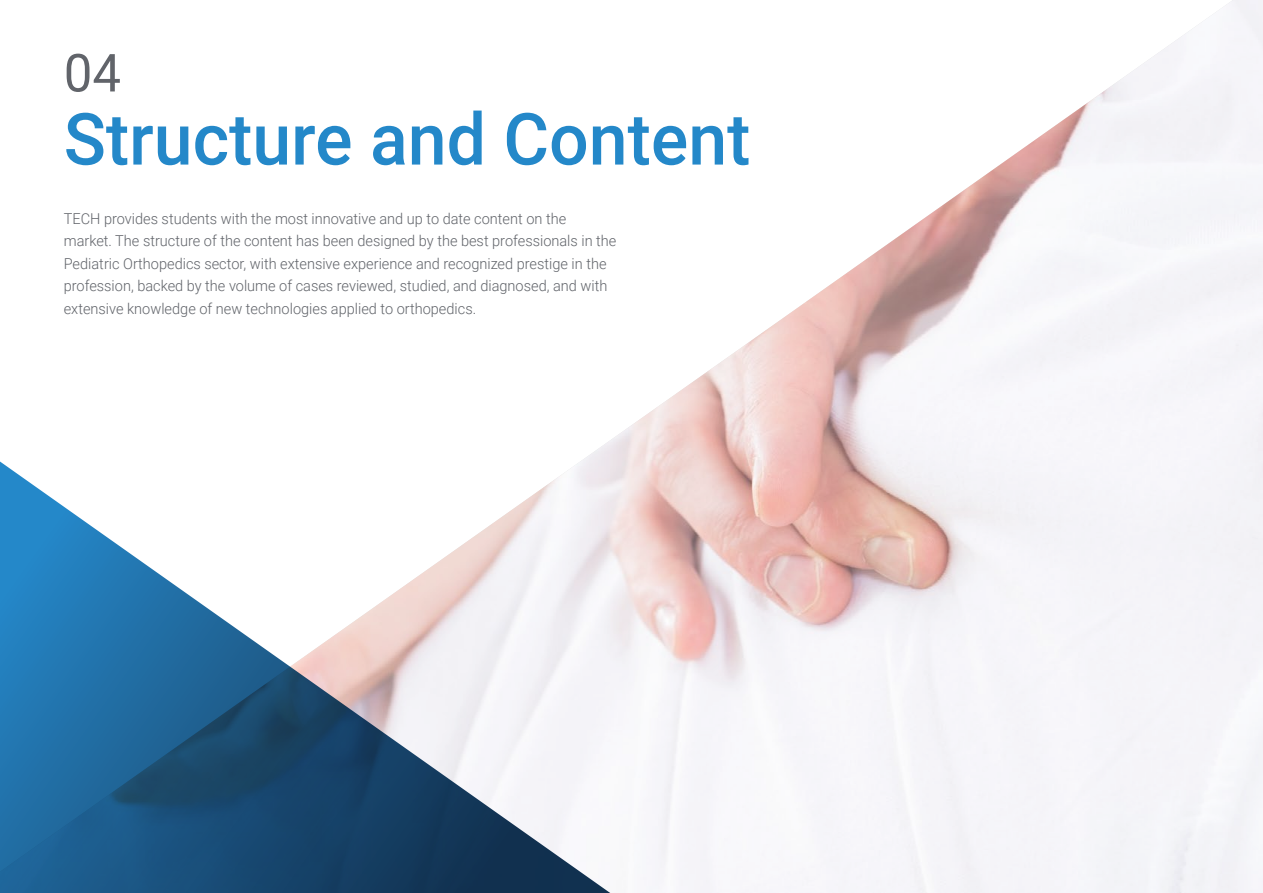
<style>
.page{position:relative;width:1263px;height:893px;background:#fff}
.page>*{position:absolute;margin:0;border:0;box-sizing:border-box;transform-origin:0 0}
.t1{font:500 72px "Roboto";color:#2488c9}
.t2{font:52.5px "Roboto";color:#61646a}
.t3{font:300 15px/22.5px "Roboto";color:#61646a}
</style>
<div class="page">
<img style="left:603px;top:0;width:660px;height:893px">
<svg style="left:0;top:446px;width:640px;height:447px"></svg>
<h2 class="t2" style="left:64px;top:36px;width:59px">04</h2>
<h1 class="t1" style="left:64px;top:89px;width:688px">Structure and Content</h1>
<p class="t3" style="left:64px;top:207px;width:554px">TECH provides students with the most innovative and up to date content on the market. The structure of the content has been designed by the best professionals in the Pediatric Orthopedics sector, with extensive experience and recognized prestige in the profession, backed by the volume of cases reviewed, studied, and diagnosed, and with extensive knowledge of new technologies applied to orthopedics.</p>
</div>
